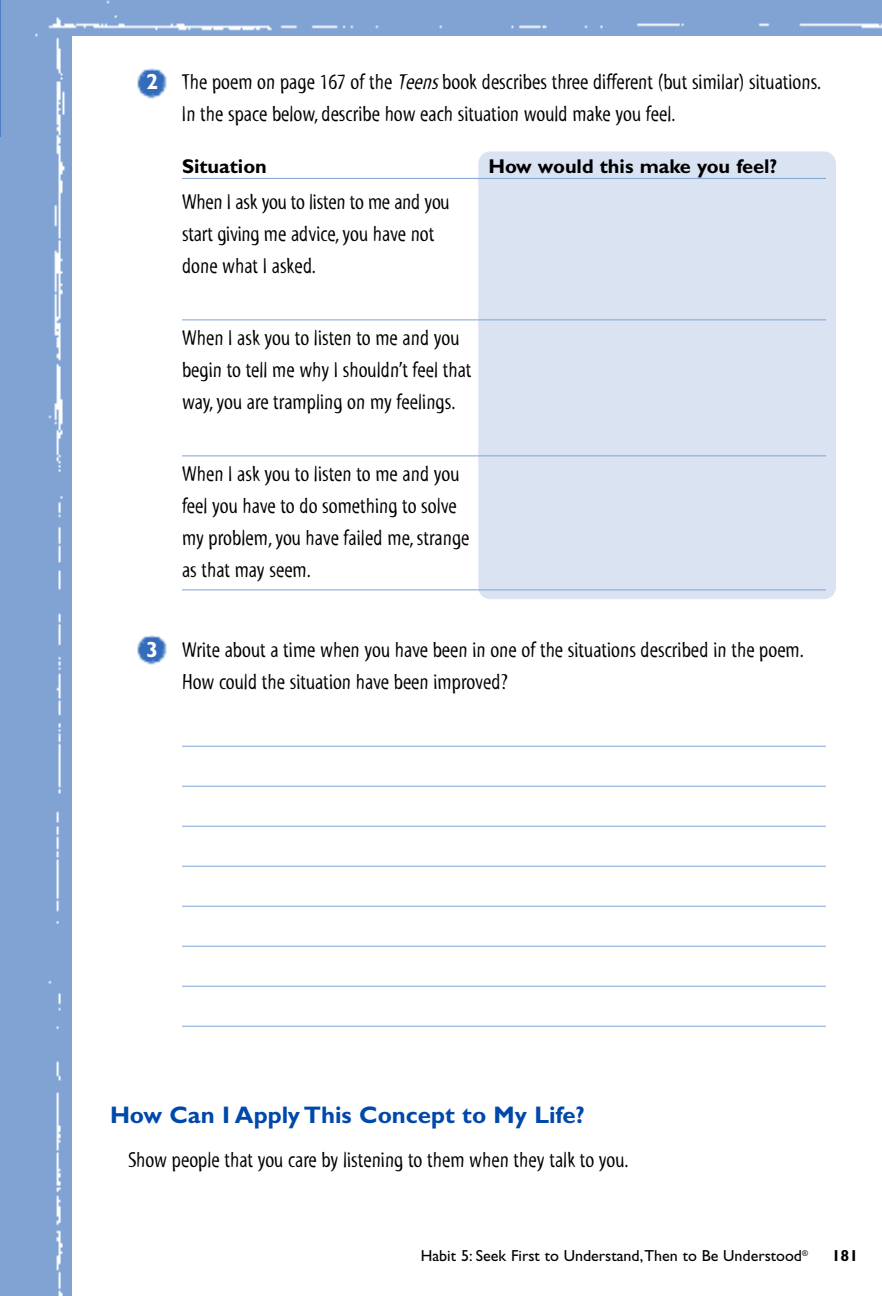
<style>
.page{position:relative;width:882px;height:1296px;background:#80a3d4}
.page>*{position:absolute;margin:0;border:0;box-sizing:border-box;transform-origin:0 0}
.t1{font:700 24px "Gill Sans";color:#0048aa}
.t2{font:22px/32px "Myriad Tilt";color:#000}
.t3{font:700 20px "Gill Sans";color:#000}
.t4{font:16px "Gill Sans";color:#000}
.t5{font:700 16px "Gill Sans";color:#000}
.t6{font:8px "Gill Sans";color:#000}
.s1{font-family:"Gill Sans";font-weight:700;color:#fff}
.s2{font-style:italic}
</style>
<div class="page">
<img style="left:35px;top:0;width:847px;height:1296px">
<div style="left:132px;top:631px;width:37px;height:37px;background:#fff"></div>
<img style="left:137px;top:635px;width:30px;height:30px">
<div style="left:132px;top:65px;width:37px;height:37px;background:#fff"></div>
<img style="left:137px;top:69px;width:30px;height:30px">
<hr style="left:182px;top:178px;width:644px;height:1px;background:#80a3d4">
<hr style="left:182px;top:319px;width:644px;height:1px;background:#80a3d4">
<hr style="left:182px;top:455px;width:644px;height:1px;background:#80a3d4">
<hr style="left:182px;top:589px;width:644px;height:1px;background:#80a3d4">
<hr style="left:182px;top:746px;width:644px;height:1px;background:#80a3d4">
<hr style="left:182px;top:786px;width:644px;height:1px;background:#80a3d4">
<hr style="left:182px;top:826px;width:644px;height:1px;background:#80a3d4">
<hr style="left:182px;top:866px;width:644px;height:1px;background:#80a3d4">
<hr style="left:182px;top:906px;width:644px;height:1px;background:#80a3d4">
<hr style="left:182px;top:946px;width:644px;height:1px;background:#80a3d4">
<hr style="left:182px;top:986px;width:644px;height:1px;background:#80a3d4">
<hr style="left:182px;top:1026px;width:644px;height:1px;background:#80a3d4">
<div style="left:823px;top:1236px;width:44px;height:43px;background:#fff"></div>
<hr style="left:0;top:0;width:1px;height:136px;background:#4d7fc3">
<p class="t2" style="left:182px;top:68px;width:641px;text-indent:-36px"><span class="s1">2</span> The poem on page 167 of the <span class="s2">Teens</span>book describes three different (but similar) situations.<br>In the space below, describe how each situation would make you feel.</p>
<p class="t3" style="left:182px;top:159px;width:86px">Situation</p>
<p class="t3" style="left:488px;top:159px;width:290px">How would this make you feel?</p>
<p class="t2" style="left:182px;top:188px;width:269px">When I ask you to listen to me and you start giving me advice, you have not done what I asked.</p>
<p class="t2" style="left:182px;top:324px;width:291px">When I ask you to listen to me and you begin to tell me why I shouldn’t feel that way, you are trampling on my feelings.</p>
<p class="t2" style="left:182px;top:460px;width:289px">When I ask you to listen to me and you feel you have to do something to solve my problem, you have failed me, strange as that may seem.</p>
<p class="t2" style="left:182px;top:636px;width:624px;text-indent:-36px"><span class="s1">3</span> Write about a time when you have been in one of the situations described in the poem.<br>How could the situation have been improved?</p>
<p class="t1" style="left:110px;top:1106px;width:476px">How Can I Apply This Concept to My Life?</p>
<p class="t2" style="left:128px;top:1145px;width:502px">Show people that you care by listening to them when they talk to you.</p>
<p class="t4" style="left:421px;top:1250px;width:383px">Habit 5: Seek First to Understand,Then to Be Understood</p>
<p class="t5" style="left:832px;top:1249px;width:28px">181</p>
<p class="t6" style="left:802px;top:1250px;width:7px">®</p>
</div>
